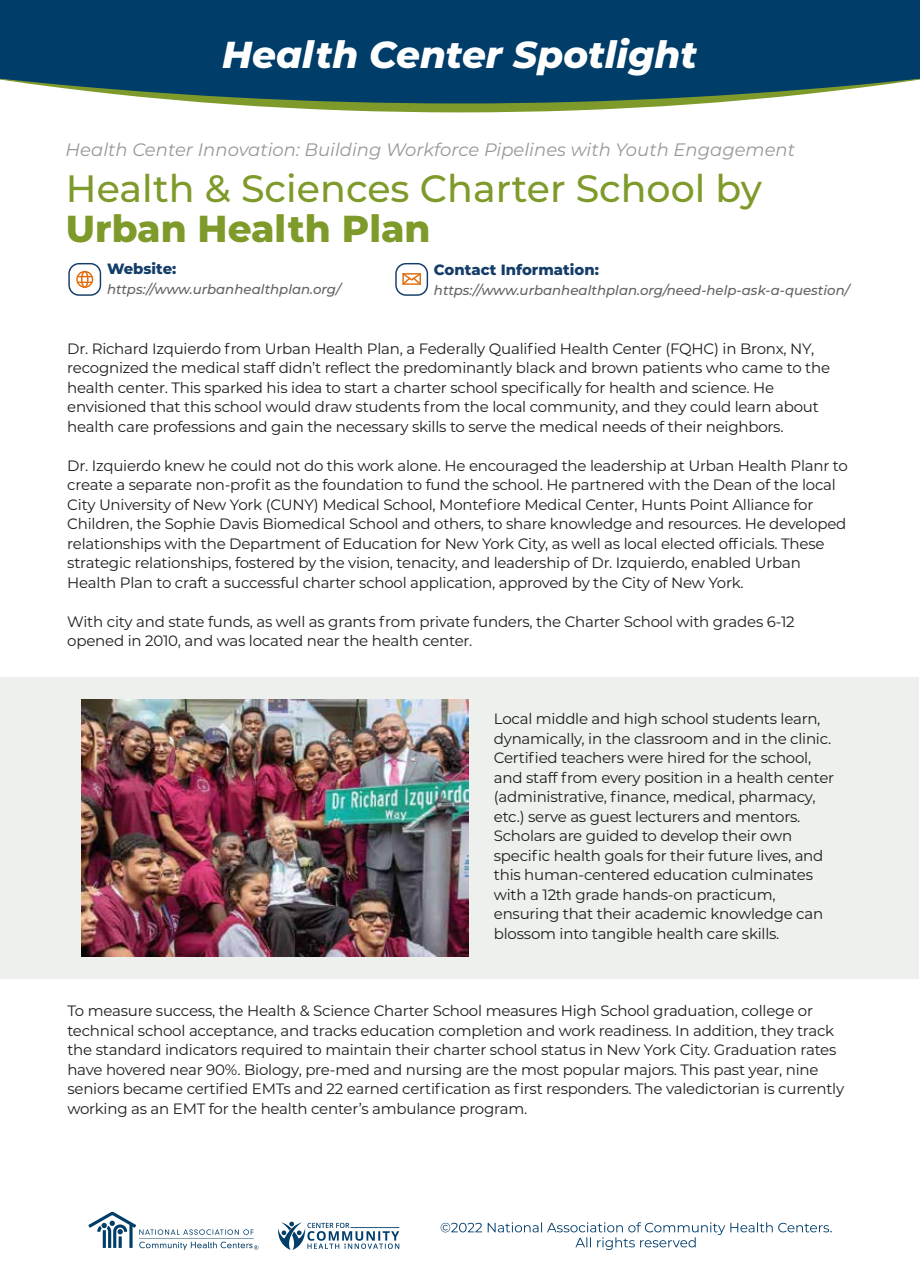
<style>
.page{position:relative;width:920px;height:1265px;background:#fff}
.page>*{position:absolute;margin:0;border:0;box-sizing:border-box;transform-origin:0 0}
.t1{font:500 38.1px "Montserrat";color:#7e9a2a}
.t2{font:italic 800 37.5px "Montserrat";color:#fff}
.t3{font:800 37.5px "Montserrat";color:#7e9a2a}
.t4{font:italic 18px "Montserrat";color:#999898}
.t5{font:15px/19.5px "Montserrat";letter-spacing:-.015em;color:#1d1d1b}
.t6{font:800 14.85px "Montserrat";color:#143d68}
.t7{font:italic 500 13.35px "Montserrat";color:#616160}
</style>
<div class="page">
<div style="left:0;top:0;width:920px;height:79px;background:#003d69"></div>
<svg style="left:0;top:79px;width:920px;height:33px"></svg>
<svg style="left:68px;top:263px;width:33px;height:33px"></svg>
<svg style="left:395px;top:263px;width:33px;height:33px"></svg>
<div style="left:0;top:677px;width:918px;height:301px;background:#edf0ec"></div>
<img style="left:81px;top:699px;width:387px;height:257px">
<svg style="left:278px;top:1222px;width:121px;height:28px"></svg>
<svg style="left:88px;top:1212px;width:170px;height:38px"></svg>
<svg style="left:441px;top:1223px;width:41px;height:9px"></svg>
<svg style="left:488px;top:1222px;width:344px;height:28px"></svg>
<h2 class="t2" style="left:222px;top:27px;width:477px">Health Center Spotlight</h2>
<p class="t4" style="left:66px;top:137px;width:731px">Health Center Innovation: Building Workforce Pipelines with Youth Engagement</p>
<h1 class="t1" style="left:66px;top:162px;width:698px">Health &amp; Sciences Charter School by</h1>
<h2 class="t3" style="left:66px;top:201px;width:366px">Urban Health Plan</h2>
<p class="t6" style="left:107px;top:258px;width:71px">Website:</p>
<p class="t7" style="left:107px;top:280px;width:235px">https://www.urbanhealthplan.org/</p>
<p class="t6" style="left:434px;top:258px;width:166px">Contact Information:</p>
<p class="t7" style="left:434px;top:281px;width:417px">https://www.urbanhealthplan.org/need-help-ask-a-question/</p>
<p class="t5" style="left:67px;top:338px;width:764px">Dr. Richard Izquierdo from Urban Health Plan, a Federally Qualified Health Center (FQHC) in Bronx, NY, recognized the medical staff didn’t reflect the predominantly black and brown patients who came to the health center. This sparked his idea to start a charter school specifically for health and science. He envisioned that this school would draw students from the local community, and they could learn about health care professions and gain the necessary skills to serve the medical needs of their neighbors.</p>
<p class="t5" style="left:67px;top:455px;width:782px">Dr. Izquierdo knew he could not do this work alone. He encouraged the leadership at Urban Health Planr to create a separate non-profit as the foundation to fund the school. He partnered with the Dean of the local City University of New York (CUNY) Medical School, Montefiore Medical Center, Hunts Point Alliance for Children, the Sophie Davis Biomedical School and others, to share knowledge and resources. He developed relationships with the Department of Education for New York City, as well as local elected officials. These strategic relationships, fostered by the vision, tenacity, and leadership of Dr. Izquierdo, enabled Urban Health Plan to craft a successful charter school application, approved by the City of New York.</p>
<p class="t5" style="left:67px;top:611px;width:729px">With city and state funds, as well as grants from private funders, the Charter School with grades 6-12 opened in 2010, and was located near the health center.</p>
<p class="t5" style="left:494px;top:709px;width:342px">Local middle and high school students learn, dynamically, in the classroom and in the clinic.<br>Certified teachers were hired for the school, and staff from every position in a health center (administrative, finance, medical, pharmacy, etc.) serve as guest lecturers and mentors.<br>Scholars are guided to develop their own specific health goals for their future lives, and this human-centered education culminates with a 12th grade hands-on practicum, ensuring that their academic knowledge can blossom into tangible health care skills.</p>
<p class="t5" style="left:67px;top:1001px;width:778px">To measure success, the Health &amp; Science Charter School measures High School graduation, college or technical school acceptance, and tracks education completion and work readiness. In addition, they track the standard indicators required to maintain their charter school status in New York City. Graduation rates have hovered near 90%. Biology, pre-med and nursing are the most popular majors. This past year, nine seniors became certified EMTs and 22 earned certification as first responders. The valedictorian is currently working as an EMT for the health center’s ambulance program.</p>
</div>
